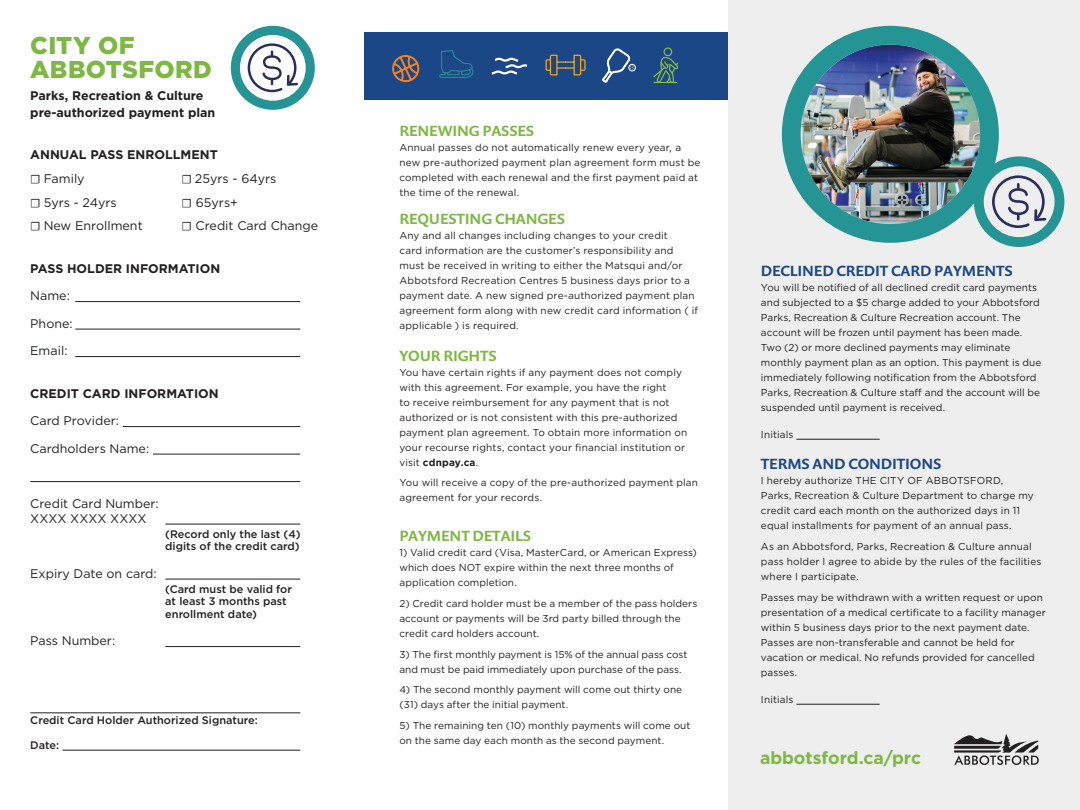
<style>
.page{position:relative;width:1080px;height:810px;background:#fff}
.page>*{position:absolute;margin:0;border:0;box-sizing:border-box;transform-origin:0 0}
.t1{font:900 24.38px/24.4px "Gotham";letter-spacing:.01em;color:#7db842}
.t2{font:700 17.5px "Gotham";color:#7db842}
.Package_Body_Copy{font:500 15px "Prenton RP Pro";letter-spacing:-.01em;color:#7db842}
.Package_Body_Copy-2{font:500 15px "Prenton RP Pro";letter-spacing:-.01em;color:#1c4786}
.t3{font:12.5px/15px "Gotham";color:#231f20}
.t4{font:700 12.5px "Gotham";color:#231f20}
.t5{font:500 11px/12.5px "Gotham";color:#231f20}
.Package_Body_Copy-3{font:10px/15px "Gotham";letter-spacing:.01em;color:#231f20}
.s1{font-family:"Minion Pro"}
.s2{font-family:"Frutiger LT Std";font-weight:300;font-size:11.25px}
.s3{font-weight:700}
</style>
<div class="page">
<div style="left:365px;top:32px;width:363px;height:68px;background:#1c4786"></div>
<div style="left:728px;top:0;width:352px;height:810px;background:#eeeeef"></div>
<hr style="left:796px;top:439px;width:84px;height:1px;background:#231f20">
<hr style="left:796px;top:704px;width:84px;height:1px;background:#231f20">
<svg style="left:954px;top:734px;width:85px;height:31px"></svg>
<svg style="left:974px;top:156px;width:90px;height:91px"></svg>
<svg style="left:546px;top:55px;width:40px;height:20px"></svg>
<svg style="left:392px;top:55px;width:27px;height:28px"></svg>
<svg style="left:492px;top:58px;width:34px;height:16px"></svg>
<svg style="left:439px;top:50px;width:35px;height:28px"></svg>
<svg style="left:602px;top:48px;width:34px;height:35px"></svg>
<img style="left:801px;top:45px;width:179px;height:179px;border-radius:90px">
<div style="left:782px;top:26px;width:217px;height:217px;border:19px solid #259495;border-radius:50%"></div>
<svg style="left:653px;top:47px;width:25px;height:36px"></svg>
<hr style="left:75px;top:301px;width:225px;height:1px;background:#231f20">
<hr style="left:75px;top:329px;width:225px;height:1px;background:#231f20">
<hr style="left:75px;top:356px;width:225px;height:1px;background:#231f20">
<hr style="left:123px;top:426px;width:177px;height:1px;background:#231f20">
<hr style="left:153px;top:454px;width:147px;height:1px;background:#231f20">
<hr style="left:30px;top:481px;width:270px;height:1px;background:#231f20">
<hr style="left:165px;top:524px;width:135px;height:1px;background:#231f20">
<hr style="left:165px;top:579px;width:135px;height:1px;background:#231f20">
<hr style="left:165px;top:646px;width:135px;height:1px;background:#231f20">
<hr style="left:30px;top:713px;width:270px;height:1px;background:#231f20">
<hr style="left:62px;top:750px;width:238px;height:1px;background:#231f20">
<svg style="left:231px;top:26px;width:84px;height:84px"></svg>
<p class="t1" style="left:30px;top:33px;width:183px">CITY OF<br>ABBOTSFORD</p>
<p class="t4" style="left:30px;top:88px;width:175px">Parks, Recreation &amp; Culture</p>
<p class="t4" style="left:30px;top:104px;width:187px">pre-authorized payment plan</p>
<p class="t4" style="left:30px;top:146px;width:189px">ANNUAL PASS ENROLLMENT</p>
<p class="t3" style="left:30px;top:171px;width:56px"><span class="s1">☐</span> Family</p>
<p class="t3" style="left:182px;top:171px;width:96px"><span class="s1">☐</span> 25yrs - 64yrs</p>
<p class="t3" style="left:30px;top:194px;width:88px"><span class="s1">☐</span> 5yrs - 24yrs</p>
<p class="t3" style="left:182px;top:194px;width:58px"><span class="s1">☐</span> 65yrs+</p>
<p class="t3" style="left:30px;top:218px;width:114px"><span class="s1">☐</span> New Enrollment</p>
<p class="t3" style="left:182px;top:218px;width:138px"><span class="s1">☐</span> Credit Card Change</p>
<p class="t4" style="left:30px;top:260px;width:191px">PASS HOLDER INFORMATION</p>
<p class="t3" style="left:30px;top:288px;width:41px">Name:</p>
<p class="t3" style="left:30px;top:316px;width:44px">Phone:</p>
<p class="t3" style="left:30px;top:343px;width:39px">Email:</p>
<p class="t4" style="left:30px;top:385px;width:190px">CREDIT CARD INFORMATION</p>
<p class="t3" style="left:30px;top:413px;width:90px">Card Provider:</p>
<p class="t3" style="left:30px;top:441px;width:120px">Cardholders Name:</p>
<p class="t3" style="left:30px;top:496px;width:130px">Credit Card Number:<br>XXXX XXXX XXXX</p>
<p class="t3" style="left:30px;top:566px;width:128px">Expiry Date on card:</p>
<p class="t5" style="left:165px;top:528px;width:137px">(Record only the last (4)</p>
<p class="t5" style="left:165px;top:540px;width:136px">digits of the credit card)</p>
<p class="t3" style="left:30px;top:633px;width:86px">Pass Number:</p>
<p class="t5" style="left:165px;top:583px;width:128px">(Card must be valid for at least 3 months past enrollment date)</p>
<p class="t5" style="left:30px;top:714px;width:229px">Credit Card Holder Authorized Signature:</p>
<p class="t5" style="left:30px;top:739px;width:30px">Date:</p>
<p class="Package_Body_Copy" style="left:399px;top:121px;width:136px">RENEWING PASSES</p>
<p class="Package_Body_Copy-3" style="left:399px;top:140px;width:303px">Annual passes do not automatically renew every year<span class="s2">,</span> a new pre-authorized payment plan agreement form must be completed with each renewal and the first payment paid at the time of the renewal.</p>
<p class="Package_Body_Copy" style="left:399px;top:208px;width:167px">REQUESTING CHANGES</p>
<p class="Package_Body_Copy-3" style="left:399px;top:228px;width:300px">Any and all changes including changes to your credit<br>card information are the customer’s responsibility and must be received in writing to either the Matsqui and/or Abbotsford Recreation Centres 5 business days prior to a payment date. A new signed pre-authorized payment plan agreement form along with new credit card information ( if applicable ) is required.</p>
<p class="Package_Body_Copy" style="left:399px;top:345px;width:99px">YOUR RIGHTS</p>
<p class="Package_Body_Copy-3" style="left:399px;top:364px;width:289px">You have certain rights if any payment does not comply with this agreement. For example, you have the right<br>to receive reimbursement for any payment that is not authorized or is not consistent with this pre-authorized payment plan agreement. To obtain more information on your recourse rights, contact your financial institution or visit <span class="s3">cdnpay.ca</span>.</p>
<p class="Package_Body_Copy-3" style="left:399px;top:475px;width:300px">You will receive a copy of the pre-authorized payment plan agreement for your records.</p>
<p class="Package_Body_Copy" style="left:399px;top:526px;width:133px">PAYMENT DETAILS</p>
<p class="Package_Body_Copy-3" style="left:399px;top:545px;width:299px">1) Valid credit card (Visa, MasterCard, or American Express) which does NOT expire within the next three months of application completion.</p>
<p class="Package_Body_Copy-3" style="left:399px;top:596px;width:299px">2) Credit card holder must be a member of the pass holders account or payments will be 3rd party billed through the credit card holders account.</p>
<p class="Package_Body_Copy-3" style="left:399px;top:646px;width:289px">3) The first monthly payment is 15% of the annual pass cost and must be paid immediately upon purchase of the pass.</p>
<p class="Package_Body_Copy-3" style="left:399px;top:682px;width:284px">4) The second monthly payment will come out thirty one (31) days after the initial payment.</p>
<p class="Package_Body_Copy-3" style="left:399px;top:718px;width:293px">5) The remaining ten (10) monthly payments will come out on the same day each month as the second payment.</p>
<p class="Package_Body_Copy-2" style="left:761px;top:260px;width:253px">DECLINED CREDIT CARD PAYMENTS</p>
<p class="Package_Body_Copy-3" style="left:761px;top:279px;width:282px">You will be notified of all declined credit card payments and subjected to a $5 charge added to your Abbotsford Parks, Recreation &amp; Culture Recreation account. The account will be frozen until payment has been made.<br>Two (2) or more declined payments may eliminate monthly payment plan as an option. This payment is due immediately following notification from the Abbotsford Parks, Recreation &amp; Culture staff and the account will be suspended until payment is received.</p>
<p class="Package_Body_Copy-3" style="left:761px;top:427px;width:34px">Initials</p>
<p class="Package_Body_Copy-2" style="left:761px;top:454px;width:182px">TERMS AND CONDITIONS</p>
<p class="Package_Body_Copy-3" style="left:761px;top:473px;width:274px">I hereby authorize THE CITY OF ABBOTSFORD, Parks, Recreation &amp; Culture Department to charge my credit card each month on the authorized days in 11 equal installments for payment of an annual pass.</p>
<p class="Package_Body_Copy-3" style="left:761px;top:539px;width:282px">As an Abbotsford, Parks, Recreation &amp; Culture annual pass holder I agree to abide by the rules of the facilities where I participate.</p>
<p class="Package_Body_Copy-3" style="left:761px;top:589px;width:286px">Passes may be withdrawn with a written request or upon presentation of a medical certificate to a facility manager within 5 business days prior to the next payment date.<br>Passes are non-transferable and cannot be held for vacation or medical. No refunds provided for cancelled passes.</p>
<p class="Package_Body_Copy-3" style="left:761px;top:692px;width:34px">Initials</p>
<p class="t2" style="left:760px;top:746px;width:162px">abbotsford.ca/prc</p>
</div>
